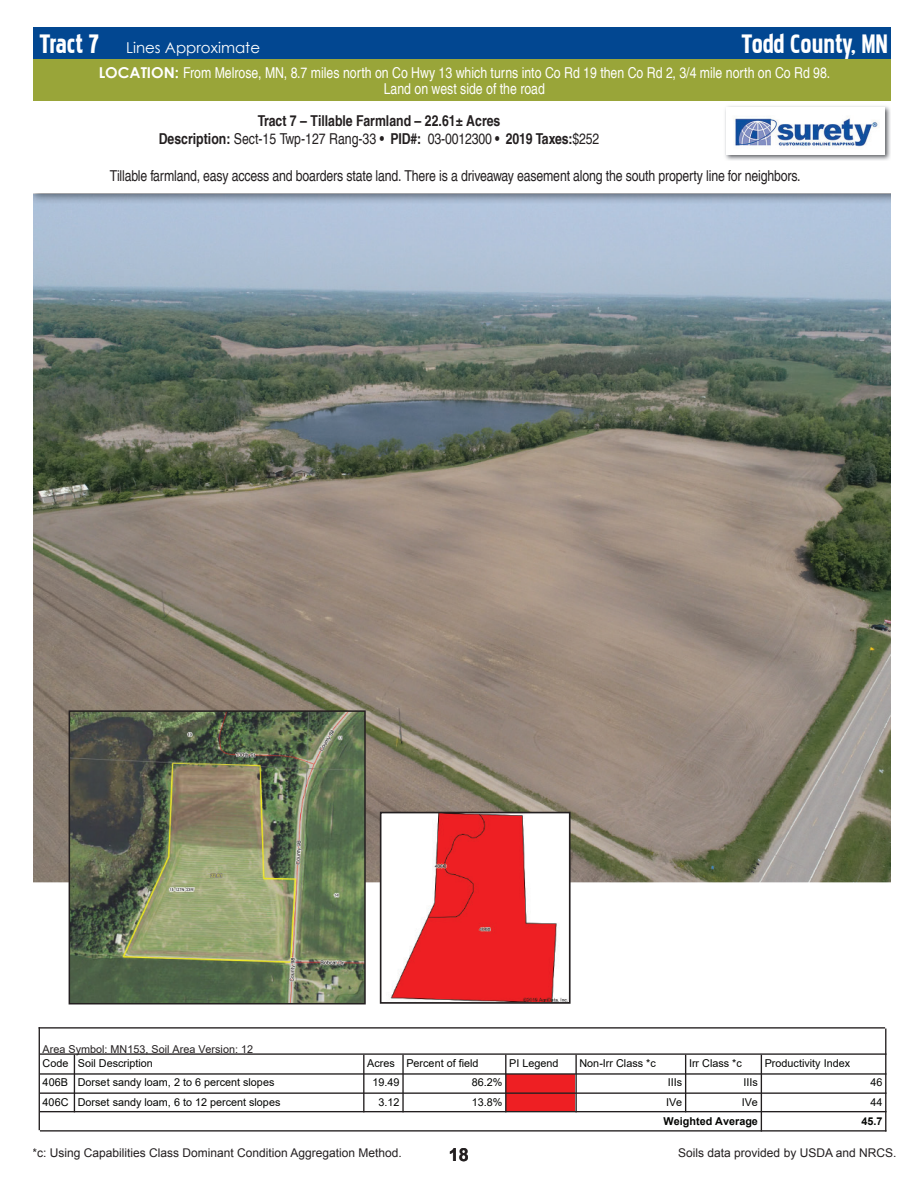
<style>
.page{position:relative;width:918px;height:1188px;background:#fff}
.page>*{position:absolute;margin:0;border:0;box-sizing:border-box;transform-origin:0 0}
.t1{font:33px "Pakenham";color:#fff}
.t2{font:700 18px "Arial";color:#231f20}
.t3{font:condensed 15px/16.5px "Helvetica LT Pro";color:#fff;text-align:center}
.t4{font:condensed 15px "Helvetica LT Pro";letter-spacing:-.01em;color:#231f20}
.t5{font:700 condensed 15px/18px "Helvetica LT Pro";color:#231f20;text-align:center}
.t6{font:15px "Century Gothic";color:#fff}
.t7{font:12px "Arial";color:#231f20}
.t8{font:11.7px "Helvetica";color:#231f20}
.t9{font:10.8px "Arial";color:#040503}
.t10{font:10.8px "Arial";color:#231f20}
.t11{font:700 10.8px "Arial";color:#040503}
.t12{font:700 6.3px "Helvetica";color:#040503}
.t13{font:4.5px "Helvetica";color:#231f20}
.s1{font-family:"Pakenham";font-size:33px}
.s2{font-family:"Century Gothic";font-weight:700;font-stretch:normal}
.s3{font-weight:400}
</style>
<div class="page">
<img style="left:33px;top:204px;width:858px;height:678px">
<img style="left:72px;top:713px;width:291px;height:288px">
<div style="left:69px;top:710px;width:297px;height:294px;border:2px solid #231f20"></div>
<div style="left:506px;top:1074px;width:69px;height:19px;background:#ee1f23"></div>
<div style="left:506px;top:1093px;width:69px;height:19px;background:#ee1f23"></div>
<hr style="left:885px;top:1029px;width:1px;height:103px;background:#231f20">
<hr style="left:74px;top:1055px;width:1px;height:57px;background:#231f20">
<hr style="left:363px;top:1055px;width:1px;height:57px;background:#231f20">
<hr style="left:402px;top:1055px;width:2px;height:57px;background:#231f20">
<hr style="left:505px;top:1055px;width:1px;height:57px;background:#231f20">
<hr style="left:575px;top:1055px;width:2px;height:57px;background:#231f20">
<hr style="left:685px;top:1055px;width:1px;height:57px;background:#231f20">
<hr style="left:761px;top:1055px;width:1px;height:57px;background:#231f20">
<svg style="left:761px;top:1112px;width:1px;height:18px"></svg>
<hr style="left:40px;top:1053px;width:846px;height:2px;background:#231f20">
<hr style="left:40px;top:1073px;width:846px;height:2px;background:#231f20">
<hr style="left:40px;top:1092px;width:846px;height:2px;background:#231f20">
<hr style="left:40px;top:1111px;width:846px;height:1px;background:#231f20">
<hr style="left:40px;top:1130px;width:846px;height:2px;background:#231f20">
<hr style="left:39px;top:1027px;width:1px;height:103px;background:#231f20">
<hr style="left:39px;top:1027px;width:846px;height:2px;background:#231f20">
<img style="left:383px;top:815px;width:185px;height:186px">
<div style="left:380px;top:812px;width:191px;height:192px;border:2px solid #231f20"></div>
<img style="left:725px;top:106px;width:166px;height:54px">
<div style="left:726px;top:107px;width:159px;height:47px;background:#fff"></div>
<img style="left:735px;top:118px;width:143px;height:29px">
<div style="left:32px;top:27px;width:864px;height:32px;background:#024791"></div>
<div style="left:32px;top:59px;width:864px;height:42px;background:#99a539"></div>
<div style="left:891px;top:0;width:27px;height:1055px;background:#fff"></div>
<div style="left:0;top:0;width:33px;height:1185px;background:#fff"></div>
<h3 class="t6" style="left:39px;top:37px;width:223px"><span class="s1">Tract 7</span> Lines Approximate</h3>
<h1 class="t1" style="left:741px;top:29px;width:149px">Todd County, MN</h1>
<h3 class="t3" style="left:99px;top:64px;width:733px"><span class="s2">LOCATION:</span> From Melrose, MN, 8.7 miles north on Co Hwy 13 which turns into Co Rd 19 then Co Rd 2, 3/4 mile north on Co Rd 98.<br>Land on west side of the road</h3>
<h3 class="t5" style="left:159px;top:112px;width:442px">Tract 7 – Tillable Farmland – 22.61± Acres<br>Description: <span class="s3">Sect-15 Twp-127 Rang-33</span> • PID#: <span class="s3">03-0012300</span> • 2019 Taxes:<span class="s3">$252</span></h3>
<h3 class="t4" style="left:110px;top:166px;width:692px">Tillable farmland, easy access and boarders state land. There is a driveaway easement along the south property line for neighbors.</h3>
<p class="t12" style="left:193px;top:1042px;width:41px">Todd County</p>
<p class="t10" style="left:43px;top:1042px;width:212px">Area Symbol: MN153, Soil Area Version: 12</p>
<p class="t9" style="left:43px;top:1056px;width:112px">Code Soil Description</p>
<p class="t9" style="left:367px;top:1056px;width:113px">Acres Percent of field</p>
<p class="t9" style="left:509px;top:1056px;width:51px">PI Legend</p>
<p class="t9" style="left:580px;top:1056px;width:78px">Non-Irr Class *c</p>
<p class="t9" style="left:689px;top:1056px;width:54px">Irr Class *c</p>
<p class="t9" style="left:765px;top:1056px;width:87px">Productivity Index</p>
<p class="t9" style="left:43px;top:1075px;width:233px">406B Dorset sandy loam, 2 to 6 percent slopes</p>
<p class="t9" style="left:373px;top:1075px;width:29px">19.49</p>
<p class="t9" style="left:472px;top:1075px;width:32px">86.2%</p>
<p class="t9" style="left:668px;top:1075px;width:16px">IIIs</p>
<p class="t9" style="left:744px;top:1075px;width:16px">IIIs</p>
<p class="t9" style="left:870px;top:1075px;width:14px">46</p>
<p class="t9" style="left:43px;top:1094px;width:239px">406C Dorset sandy loam, 6 to 12 percent slopes</p>
<p class="t9" style="left:379px;top:1094px;width:23px">3.12</p>
<p class="t9" style="left:472px;top:1094px;width:32px">13.8%</p>
<p class="t9" style="left:666px;top:1094px;width:18px">IVe</p>
<p class="t9" style="left:742px;top:1094px;width:18px">IVe</p>
<p class="t9" style="left:870px;top:1094px;width:14px">44</p>
<p class="t11" style="left:664px;top:1113px;width:96px">Weighted Average</p>
<p class="t11" style="left:861px;top:1113px;width:23px">45.7</p>
<p class="t8" style="left:39px;top:1149px;width:216px">Soils data provided by USDA and NRCS.</p>
<p class="t13" style="left:380px;top:1057px;width:84px">Soils data provided by USDA and NRCS.</p>
<p class="t7" style="left:32px;top:1144px;width:371px">*c: Using Capabilities Class Dominant Condition Aggregation Method.</p>
<p class="t7" style="left:678px;top:1144px;width:220px">Soils data provided by USDA and NRCS.</p>
<h2 class="t2" style="left:449px;top:1143px;width:22px">18</h2>
</div>
